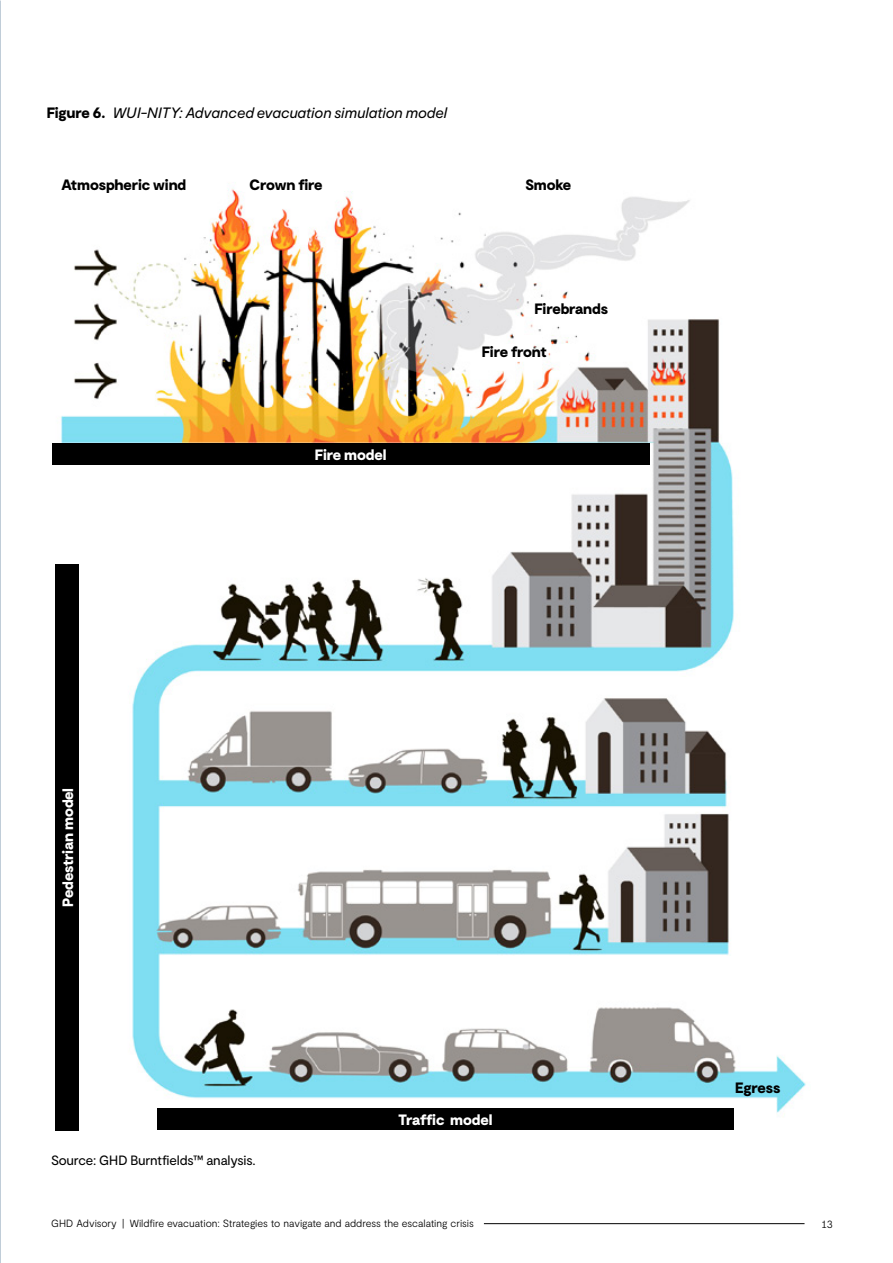
<style>
.page{position:relative;width:893px;height:1263px;background:#fff}
.page>*{position:absolute;margin:0;border:0;box-sizing:border-box;transform-origin:0 0}
.t1{font:15px "GHD Moderat Black";letter-spacing:-.01em;color:#000}
.t2{font:15px "GHD Moderat Regular Italic";letter-spacing:-.01em;color:#000}
.t3{font:15px "GHD Moderat Black";letter-spacing:-.01em;color:#fff}
.t4{font:13.5px "GHD Moderat Regular";letter-spacing:-.015em;color:#000}
.t5{font:10.5px "GHD Moderat Light";letter-spacing:-.01em;color:#000}
.s1{font-family:"GHD Moderat Black"}
</style>
<div class="page">
<img style="left:60px;top:188px;width:746px;height:931px">
<div style="left:52px;top:443px;width:597px;height:22px;background:#000"></div>
<div style="left:157px;top:1108px;width:576px;height:22px;background:#000"></div>
<div style="left:55px;top:564px;width:24px;height:566px;background:#000"></div>
<hr style="left:484px;top:1223px;width:320px;height:1px;background:#000">
<h1 class="t2" style="left:47px;top:104px;width:402px"><span class="s1">Figure 6.</span> WUI-NITY: Advanced evacuation simulation model</h1>
<h1 class="t1" style="left:61px;top:176px;width:127px">Atmospheric wind</h1>
<h1 class="t1" style="left:249px;top:176px;width:75px">Crown fire</h1>
<h1 class="t1" style="left:526px;top:176px;width:47px">Smoke</h1>
<h1 class="t1" style="left:534px;top:300px;width:75px">Firebrands</h1>
<h1 class="t3" style="left:315px;top:446px;width:73px">Fire model</h1>
<h1 class="t1" style="left:482px;top:343px;width:66px">Fire front</h1>
<h1 class="t3" style="left:59px;top:907px;width:120px;rotate:-90deg">Pedestrian model</h1>
<p class="t4" style="left:51px;top:1150px;width:206px">Source: GHD Burntfields™ analysis.</p>
<h1 class="t3" style="left:398px;top:1111px;width:96px">Traffic model</h1>
<h1 class="t1" style="left:735px;top:1079px;width:47px">Egress</h1>
<p class="t5" style="left:51px;top:1216px;width:424px">GHD Advisory | Wildfire evacuation: Strategies to navigate and address the escalating crisis</p>
<p class="t5" style="left:822px;top:1216px;width:13px">13</p>
</div>
